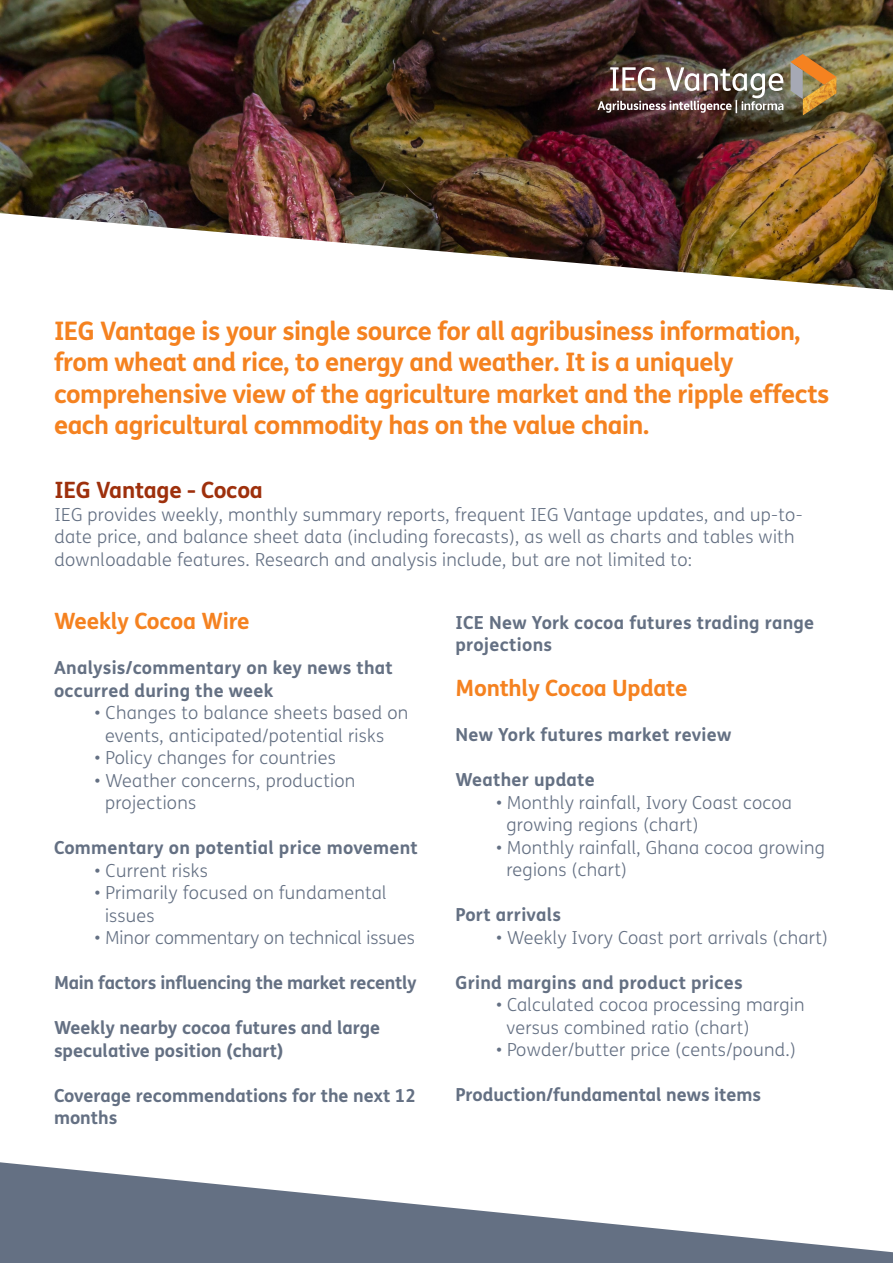
<style>
.page{position:relative;width:893px;height:1263px;background:#fff}
.page>*{position:absolute;margin:0;border:0;box-sizing:border-box;transform-origin:0 0}
.t1{font:700 25.5px/31.5px "FS Me";letter-spacing:-.02em;color:#f58220}
.t2{font:700 22.5px "FS Me";letter-spacing:-.01em;color:#f58220}
.t3{font:700 22.5px "FS Me";letter-spacing:-.01em;color:#9e300c}
.t4{font:300 18px/22.5px "FS Me";letter-spacing:.015em;color:#647083}
.t5{font:700 18px/22.5px "FS Me";letter-spacing:.005em;color:#647083}
.t6{font:700 18px "FS Me";letter-spacing:-.015em;color:#647083}
</style>
<div class="page">
<img style="left:0;top:0;width:893px;height:290px">
<svg style="left:790px;top:54px;width:46px;height:45px"></svg>
<img style="left:598px;top:67px;width:185px;height:46px">
<img style="left:803px;top:77px;width:33px;height:38px">
<svg style="left:0;top:1162px;width:893px;height:101px;fill:#647083"></svg>
<p class="t1" style="left:54px;top:313px;width:777px">IEG Vantage is your single source for all agribusiness information, from wheat and rice, to energy and weather. It is a uniquely comprehensive view of the agriculture market and the ripple effects each agricultural commodity has on the value chain.</p>
<p class="t3" style="left:54px;top:473px;width:210px">IEG Vantage - Cocoa</p>
<p class="t4" style="left:54px;top:503px;width:750px">IEG provides weekly, monthly summary reports, frequent IEG Vantage updates, and up-to&shy;date price, and balance sheet data (including forecasts), as well as charts and tables with downloadable features. Research and analysis include, but are not limited to:</p>
<p class="t2" style="left:54px;top:604px;width:197px">Weekly Cocoa Wire</p>
<p class="t5" style="left:54px;top:656px;width:340px">Analysis/commentary on key news that occurred during the week</p>
<p class="t4" style="left:105px;top:701px;width:305px;text-indent:-10px">• Changes to balance sheets based on events, anticipated/potential risks</p>
<p class="t4" style="left:94px;top:746px;width:243px">• Policy changes for countries</p>
<p class="t4" style="left:105px;top:769px;width:252px;text-indent:-10px">• Weather concerns, production projections</p>
<p class="t5" style="left:54px;top:836px;width:365px">Commentary on potential price movement</p>
<p class="t4" style="left:94px;top:859px;width:115px">• Current risks</p>
<p class="t4" style="left:105px;top:881px;width:283px;text-indent:-10px">• Primarily focused on fundamental issues</p>
<p class="t4" style="left:94px;top:926px;width:322px">• Minor commentary on technical issues</p>
<p class="t6" style="left:54px;top:969px;width:364px">Main factors influencing the market recently</p>
<p class="t5" style="left:54px;top:1016px;width:328px">Weekly nearby cocoa futures and large speculative position (chart)</p>
<p class="t5" style="left:54px;top:1083px;width:364px">Coverage recommendations for the next 12 months</p>
<p class="t5" style="left:455px;top:610px;width:360px">ICE New York cocoa futures trading range projections</p>
<p class="t2" style="left:455px;top:671px;width:234px">Monthly Cocoa Update</p>
<p class="t5" style="left:455px;top:722px;width:277px">New York futures market review</p>
<p class="t5" style="left:455px;top:767px;width:141px">Weather update</p>
<p class="t4" style="left:506px;top:790px;width:287px;text-indent:-10px">• Monthly rainfall, Ivory Coast cocoa growing regions (chart)</p>
<p class="t4" style="left:506px;top:835px;width:320px;text-indent:-10px">• Monthly rainfall, Ghana cocoa growing regions (chart)</p>
<p class="t5" style="left:455px;top:902px;width:107px">Port arrivals</p>
<p class="t4" style="left:496px;top:925px;width:334px">• Weekly Ivory Coast port arrivals (chart)</p>
<p class="t5" style="left:455px;top:970px;width:289px">Grind margins and product prices</p>
<p class="t4" style="left:506px;top:993px;width:300px;text-indent:-10px">• Calculated cocoa processing margin versus combined ratio (chart)</p>
<p class="t4" style="left:496px;top:1038px;width:302px">• Powder/butter price (cents/pound.)</p>
<p class="t5" style="left:455px;top:1082px;width:307px">Production/fundamental news items</p>
</div>
